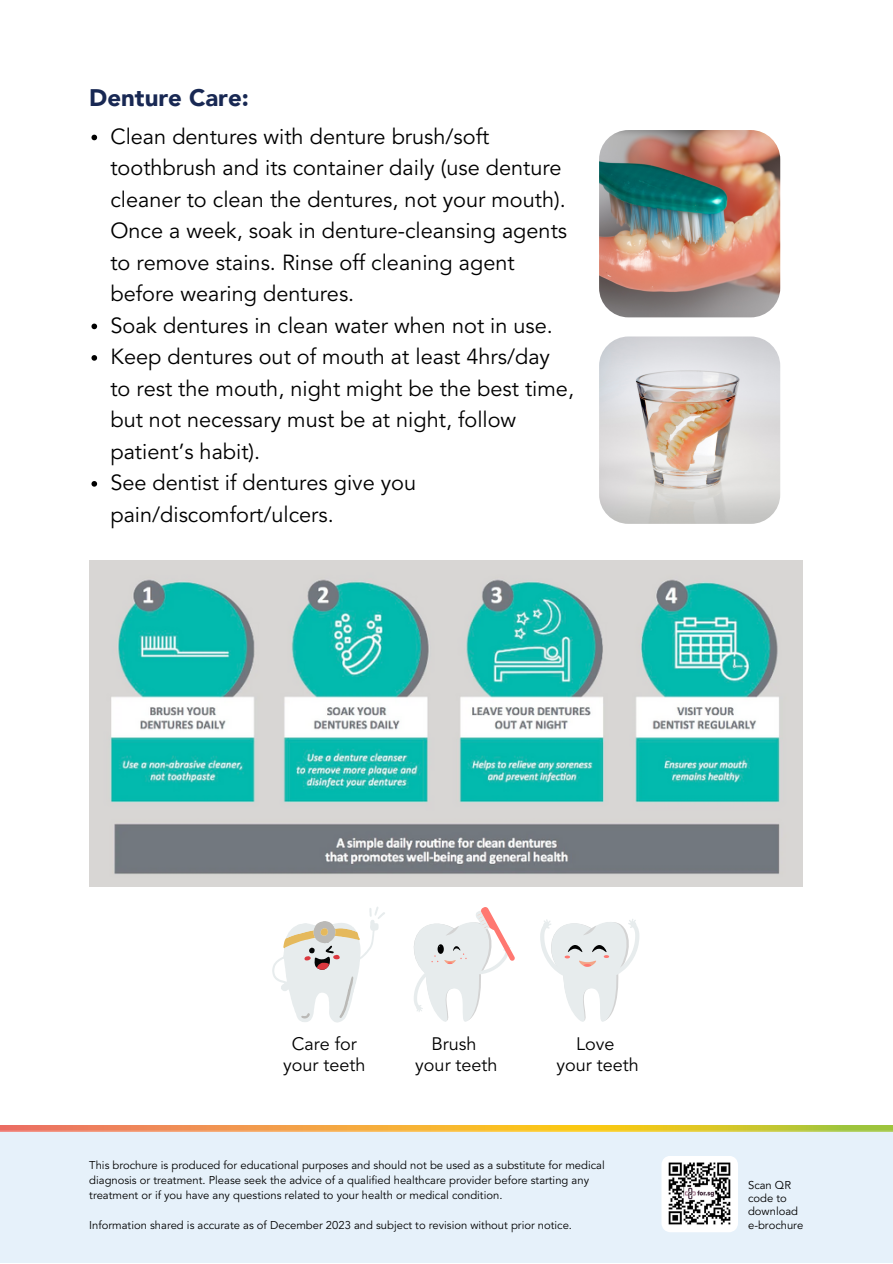
<style>
.page{position:relative;width:893px;height:1264px;background:#fff}
.page>*{position:absolute;margin:0;border:0;box-sizing:border-box;transform-origin:0 0}
.t1{font:900 24px "Avenir LT";color:#182853}
.t2{font:21.75px/31.5px "Avenir LT Std";color:#000}
.t3{font:18px "Avenir LT Std";color:#000}
.t4{font:11.25px/15px "Avenir LT Std";color:#000}
</style>
<div class="page">
<img style="left:89px;top:560px;width:713px;height:326px">
<img style="left:599px;top:130px;width:182px;height:188px">
<svg style="left:599px;top:336px;width:182px;height:188px;background:#d8d1cd"></svg>
<div style="left:0;top:1129px;width:892px;height:133px;background:#e6f1fa"></div>
<svg style="left:661px;top:1156px;width:77px;height:76px;background:#fafafb"></svg>
<img style="left:0;top:1125px;width:892px;height:6px">
<svg style="left:413px;top:907px;width:101px;height:115px"></svg>
<svg style="left:540px;top:919px;width:99px;height:103px"></svg>
<svg style="left:272px;top:907px;width:113px;height:115px"></svg>
<img style="left:669px;top:1162px;width:61px;height:63px">
<svg style="left:91px;top:135px;width:6px;height:5px"></svg>
<svg style="left:91px;top:323px;width:6px;height:6px"></svg>
<svg style="left:91px;top:355px;width:6px;height:6px"></svg>
<svg style="left:91px;top:481px;width:6px;height:5px"></svg>
<p class="t1" style="left:89px;top:83px;width:161px">Denture Care:</p>
<p class="t2" style="left:110px;top:122px;width:458px">Clean dentures with denture brush/soft toothbrush and its container daily (use denture cleaner to clean the dentures, not your mouth).<br>Once a week, soak in denture-cleansing agents to remove stains. Rinse off cleaning agent before wearing dentures.</p>
<p class="t2" style="left:110px;top:311px;width:444px">Soak dentures in clean water when not in use.</p>
<p class="t2" style="left:110px;top:343px;width:465px">Keep dentures out of mouth at least 4hrs/day to rest the mouth, night might be the best time, but not necessary must be at night, follow patient’s habit).</p>
<p class="t2" style="left:110px;top:468px;width:307px">See dentist if dentures give you pain/discomfort/ulcers.</p>
<p class="t3" style="left:292px;top:1035px;width:66px">Care for</p>
<p class="t3" style="left:283px;top:1057px;width:84px">your teeth</p>
<p class="t3" style="left:431px;top:1035px;width:46px">Brush</p>
<p class="t3" style="left:415px;top:1057px;width:84px">your teeth</p>
<p class="t3" style="left:576px;top:1035px;width:40px">Love</p>
<p class="t3" style="left:556px;top:1057px;width:84px">your teeth</p>
<p class="t4" style="left:89px;top:1158px;width:517px">This brochure is produced for educational purposes and should not be used as a substitute for medical diagnosis or treatment. Please seek the advice of a qualified healthcare provider before starting any treatment or if you have any questions related to your health or medical condition.</p>
<p class="t4" style="left:89px;top:1218px;width:484px">Information shared is accurate as of December 2023 and subject to revision without prior notice.</p>
<p class="t4" style="left:748px;top:1178px;width:44px">Scan QR</p>
<p class="t4" style="left:748px;top:1192px;width:51px;line-height:13px">code to download</p>
<p class="t4" style="left:748px;top:1218px;width:57px">e-brochure</p>
</div>
